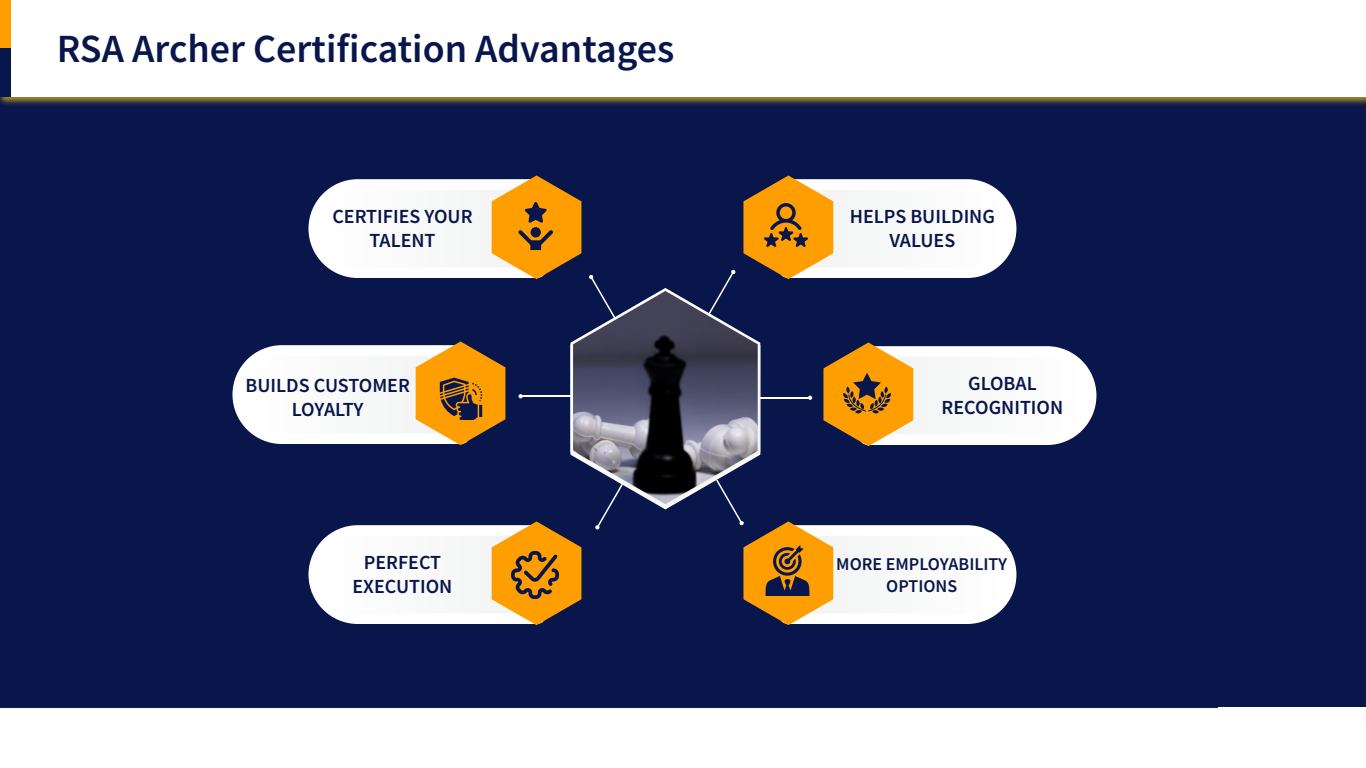
<style>
.page{position:relative;width:1366px;height:768px;background:#fff}
.page>*{position:absolute;margin:0;border:0;box-sizing:border-box;transform-origin:0 0}
.t1{font:600 40px "Source Sans Pro";color:#09164b}
.t2{font:600 20px/24px "Source Sans Pro";color:#09164b;text-align:center}
.t3{font:600 18px/21.6px "Source Sans Pro";color:#09164b;text-align:center}
</style>
<div class="page">
<div style="left:0;top:3px;width:1366px;height:704px;background:#09164b"></div>
<img style="left:0;top:97px;width:1366px;height:8px">
<div style="left:0;top:0;width:1366px;height:97px;background:#fff"></div>
<div style="left:0;top:0;width:11px;height:48px;background:#ff9e00"></div>
<div style="left:0;top:49px;width:11px;height:48px;background:#09164b"></div>
<hr style="left:0;top:707px;width:1218px;height:1px;background:#09164b">
<svg style="left:232px;top:175px;width:864px;height:450px"></svg>
<h1 class="t1" style="left:57px;top:23px;width:619px">RSA Archer Certification Advantages</h1>
<p class="t2" style="left:332px;top:204px;width:142px">CERTIFIES YOUR<br>TALENT</p>
<p class="t2" style="left:850px;top:204px;width:147px">HELPS BUILDING<br>VALUES</p>
<p class="t2" style="left:246px;top:373px;width:166px">BUILDS CUSTOMER<br>LOYALTY</p>
<p class="t2" style="left:942px;top:371px;width:123px">GLOBAL<br>RECOGNITION</p>
<p class="t2" style="left:352px;top:550px;width:101px">PERFECT<br>EXECUTION</p>
<p class="t3" style="left:836px;top:553px;width:172px">MORE EMPLOYABILITY<br>OPTIONS</p>
</div>
